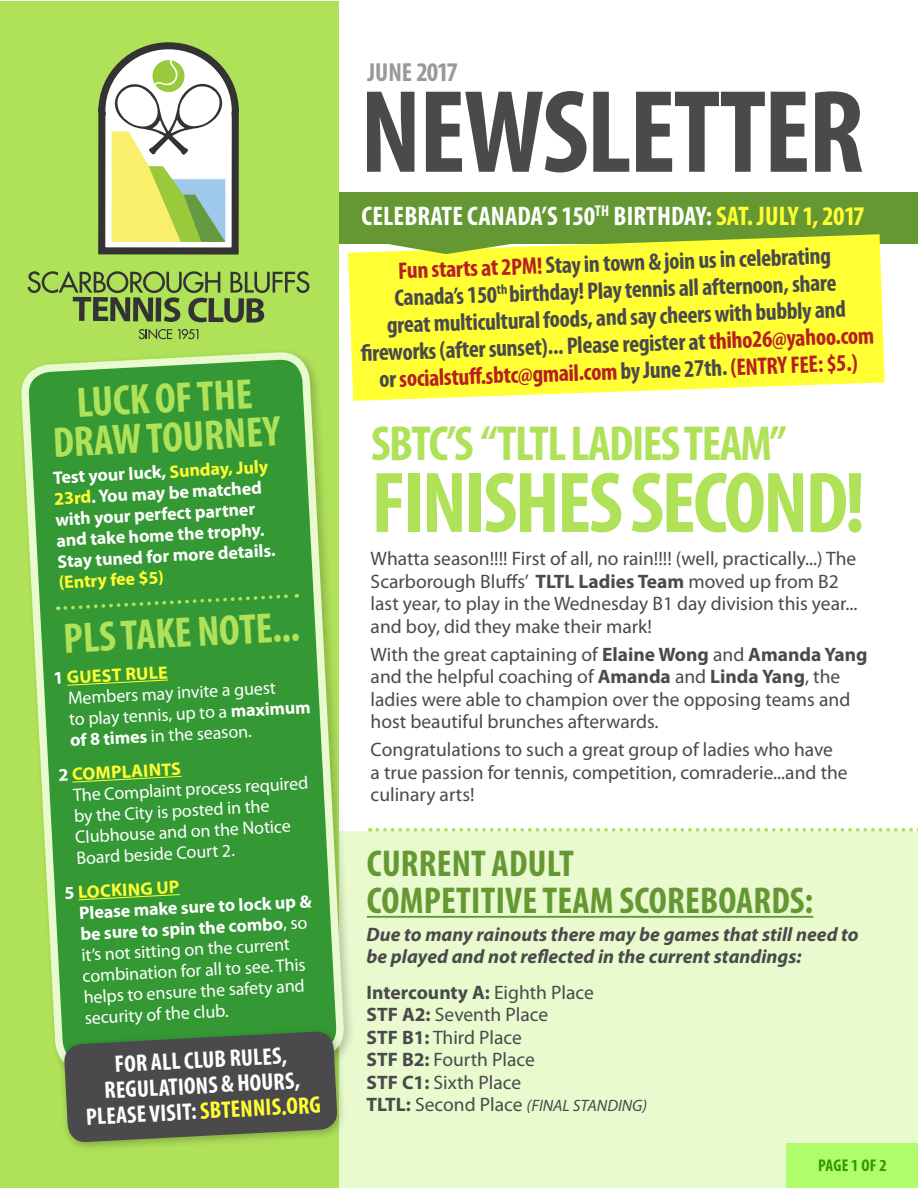
<style>
.page{position:relative;width:918px;height:1188px;background:#fff}
.page>*{position:absolute;margin:0;border:0;box-sizing:border-box;transform-origin:0 0}
.t1{font:700 condensed 118.8px "Myriad Pro";color:#4a494c}
.t2{font:700 condensed 87px "Myriad Pro";letter-spacing:-.03em;color:#afe159}
.t3{font:700 condensed 49.5px "Myriad Pro";letter-spacing:-.03em;color:#afe159}
.t4{font:700 condensed 42.9px/39px "Myriad Pro";color:#afe159;text-align:center}
.t5{font:700 condensed 37.5px "Myriad Pro";color:#659833}
.t6{font:700 condensed 27px "Myriad Pro";letter-spacing:.005em;color:#fff}
.t7{font:700 condensed 26.25px "Myriad Pro";color:#999}
.t8{font:700 condensed 24px "Myriad Pro";color:#4a494c}
.t9{font:700 condensed 24px/25.5px "Myriad Pro";color:#fff;text-align:center}
.t10{font:700 condensed 24px "Myriad Pro";color:#b71f20}
.t11{font:19.5px/22.5px "Myriad Pro";color:#4a494c}
.t12{font:italic 700 19.5px/22.5px "Myriad Pro";color:#4a494c}
.t13{font:18px/21px "Myriad Pro";color:#fff}
.t14{font:700 18px/21px "Myriad Pro";color:#fff}
.t15{font:700 18px "Myriad Pro";color:#ff3}
.t16{font:700 condensed 17.1px "Myriad Pro";color:#329900}
.t17{font:italic 16.5px "Myriad Pro";color:#4a494c}
.s1{color:#ff3}
.s2{font-weight:700}
.s3{font-weight:700;color:#ff3}
.s4{font-size:27px}
.s5{color:#b71f20}
.s6{color:#4a494c}
.s7{font-weight:700;font-style:normal;font-size:19.5px}
.s8{font-style:normal;font-size:19.5px}
</style>
<div class="page">
<div style="left:339px;top:832px;width:579px;height:356px;background:#e8face"></div>
<div style="left:319px;top:192px;width:599px;height:52px;background:#659833"></div>
<svg style="left:348px;top:234px;width:537px;height:167px;background:#f9fb40"></svg>
<div style="left:0;top:1px;width:339px;height:1187px;background:#afe159"></div>
<svg style="left:100px;top:42px;width:137px;height:51px"></svg>
<div style="left:787px;top:1143px;width:131px;height:45px;background:#affd6c"></div>
<svg style="left:377px;top:828px;width:541px;height:4px"></svg>
<hr style="left:367px;top:916px;width:446px;height:2px;background:#659833">
<div style="left:17px;top:348px;width:339px;height:734px;background:#000;opacity:.2"></div>
<svg style="left:24px;top:93px;width:317px;height:989px"></svg>
<div style="left:58px;top:1025px;width:289px;height:127px;background:#000;opacity:.25"></div>
<svg style="left:64px;top:1031px;width:274px;height:112px;background:#4f584b"></svg>
<svg style="left:66px;top:679px;width:103px;height:7px"></svg>
<svg style="left:72px;top:775px;width:111px;height:8px"></svg>
<svg style="left:78px;top:894px;width:103px;height:7px"></svg>
<svg style="left:367px;top:240px;width:167px;height:14px"></svg>
<svg style="left:58px;top:592px;width:239px;height:20px;background:#3c9d37"></svg>
<h3 class="t4" style="left:50px;top:384px;width:229px;rotate:-3deg">LUCK OF THE<br>DRAW TOURNEY</h3>
<p class="t14" style="left:53px;top:466px;width:220px;rotate:-3deg">Test yourluck, <span class="s1">Sunday, July<br>23rd</span>. You may be matched with yourperfect partner and take home the trophy.<br>Stay tuned formore details.</p>
<p class="t15" style="left:58px;top:571px;width:107px;rotate:-3deg">(Entry fee $5)</p>
<h3 class="t4" style="left:63px;top:619px;width:238px;rotate:-3deg">PLS TAKE NOTE...</h3>
<p class="t13" style="left:66px;top:667px;width:243px;text-indent:-14px;rotate:-3deg"><span class="s2">1</span> <span class="s3">Guest rul e<br></span>Members may invite a guest<br>to play tennis, up to a <span class="s2">maximum of 8 times</span> in the season.</p>
<p class="t13" style="left:71px;top:764px;width:237px;text-indent:-14px;rotate:-3deg"><span class="s2">2</span> <span class="s3">complai nts<br></span>The Complaint process required by the City is posted in the<br>Clubhouse and on the Notice<br>Board beside Court 2.</p>
<p class="t13" style="left:78px;top:881px;width:234px;text-indent:-14px;rotate:-3deg"><span class="s2">5</span> <span class="s3">l ocking up<br></span><span class="s2">Please make sure to lock up &amp; be sure to spin the combo</span>, so it’s not sitting on the current combination for all to see. This helps to ensure the safety and security of the club.</p>
<p class="t9" style="left:83px;top:1053px;width:236px;rotate:-3deg">FOR ALL CLUB RULES,<br>REGULATIONS &amp; HOURS,<br>PLEASE VISIT: <span class="s1">SBTENNIS.ORG</span></p>
<h3 class="t7" style="left:368px;top:56px;width:92px">JUNE <span class="s4">2017</span></h3>
<h1 class="t1" style="left:360px;top:58px;width:229px">NEWSLETTER</h1>
<h3 class="t6" style="left:362px;top:199px;width:505px">CELEBRATE CANADA’S 150<sup>TH</sup> BIRTHDAY: <span class="s1">SAT. JULY 1, 2017</span></h3>
<p class="t8" style="left:398px;top:256px;width:435px;rotate:-2deg"><span class="s5">FUN STARTS AT 2PM!</span> STAY IN TOWN &amp; JOIN US IN CELEBRATING</p>
<p class="t8" style="left:394px;top:283px;width:443px;rotate:-2deg">CANADA’S 150<sup>TH</sup> BIRTHDAY! PLAY TENNIS ALLAFTERNOON, SHARE</p>
<p class="t8" style="left:386px;top:310px;width:462px;rotate:-2deg">GREAT MULTICULTURALFOODS, AND SAY CHEERS WITH BUBBLY AND</p>
<p class="t8" style="left:360px;top:338px;width:515px;rotate:-2deg">FI REWORKS (AFTERSUNSET)... PLEASE REGISTERAT <span class="s5">THIHO26@YAHOO.COM</span></p>
<p class="t10" style="left:379px;top:364px;width:371px;rotate:-2deg"><span class="s6">OR</span>SOCIALSTUFF .SBTC@GMAIL.COM <span class="s6">BY JUNE 27TH.</span> (ENTRY</p>
<p class="t10" style="left:790px;top:350px;width:69px;rotate:-2deg">FEE : $5.)</p>
<h3 class="t3" style="left:371px;top:412px;width:417px">SBTC’S “TLTL LADIES TEAM”</h3>
<h2 class="t2" style="left:371px;top:449px;width:495px">FINISHES SECOND!</h2>
<p class="t11" style="left:371px;top:547px;width:488px">Whatta season!!!! First of all, no rain!!!! (well, practically...) The Scarborough Bluffs’ <span class="s2">TLTL Ladies Team</span> moved up from B2 last year, to play in the Wednesday B1 day division this year... and boy, did they make their mark!</p>
<p class="t11" style="left:371px;top:643px;width:499px">With the great captaining of <span class="s2">Elaine Wong</span> and <span class="s2">Amanda Yang </span>and the helpful coaching of <span class="s2">Amanda</span> and <span class="s2">Linda Yang</span>, the ladies were able to champion over the opposing teams and host beautiful brunches afterwards.</p>
<p class="t11" style="left:371px;top:738px;width:479px">Congratulations to such a great group of ladies who have<br>a true passion for tennis, competition, comraderie...and the culinary arts!</p>
<h3 class="t5" style="left:367px;top:840px;width:18px">CURRENT</h3>
<h3 class="t5" style="left:492px;top:840px;width:18px">ADULT</h3>
<h3 class="t5" style="left:367px;top:877px;width:88px">COMPETITI</h3>
<h3 class="t5" style="left:505px;top:877px;width:132px">VETEAM SCOREBOARDS</h3>
<h3 class="t5" style="left:805px;top:877px;width:10px">:</h3>
<p class="t12" style="left:367px;top:923px;width:494px">Due to many rainouts there may be games that still need to be played and not reflected in the current standings:</p>
<p class="t11" style="left:367px;top:981px;width:229px"><span class="s2">Intercounty A:</span> Eighth Place<br><span class="s2">STF A2:</span> Seventh Place<br><span class="s2">STF B1:</span> Third Place<br><span class="s2">STF B2:</span> Fourth Place<br><span class="s2">STF C1:</span> Sixth Place</p>
<p class="t17" style="left:367px;top:1096px;width:282px"><span class="s7">TLTL:</span> <span class="s8">Second Place</span> (FINAL STANDING)</p>
<p class="t16" style="left:818px;top:1155px;width:70px">PAGE 1 OF 2</p>
</div>
